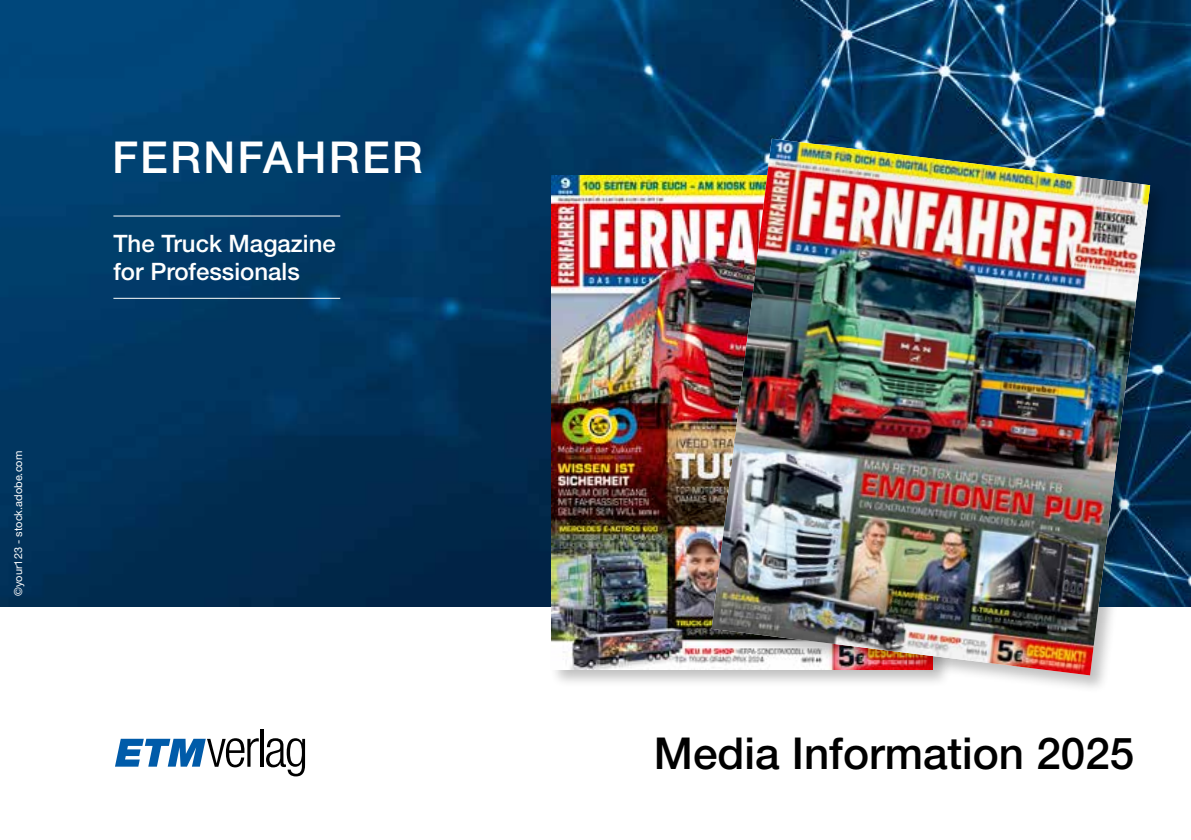
<style>
.page{position:relative;width:1191px;height:840px;background:#fff}
.page>*{position:absolute;margin:0;border:0;box-sizing:border-box;transform-origin:0 0}
.t1{font:500 44px "Helvetica Neue LT Std";color:#000}
.t2{font:500 44px "Helvetica Neue LT Std";letter-spacing:.05em;color:#fff}
.t3{font:500 24px/28px "Helvetica Neue LT Std";color:#fff}
.t4{font:11px "Helvetica Neue LT Std";color:#fff}
</style>
<div class="page">
<img style="left:0;top:0;width:1191px;height:606px">
<svg style="left:115px;top:738px;width:144px;height:29px"></svg>
<hr style="left:260px;top:728px;width:3px;height:38px;background:#000">
<svg style="left:266px;top:738px;width:39px;height:38px"></svg>
<hr style="left:113px;top:298px;width:227px;height:1px;background:#fff">
<hr style="left:113px;top:215px;width:227px;height:1px;background:#fff">
<div style="left:548px;top:172px;width:404px;height:516px;background:#000;opacity:.25"></div>
<img style="left:551px;top:175px;width:158px;height:493px">
<div style="left:709px;top:136px;width:459px;height:557px;background:#000;opacity:.25"></div>
<img style="left:711px;top:139px;width:439px;height:536px">
<p class="t4" style="left:12px;top:595px;width:146px;rotate:-90deg">©your123 - stock.adobe.com</p>
<h1 class="t2" style="left:112px;top:131px;width:312px">FERNFAHRER</h1>
<p class="t3" style="left:113px;top:229px;width:224px">The Truck Magazine for Professionals</p>
<h1 class="t1" style="left:654px;top:727px;width:482px">Media Information 2025</h1>
</div>
